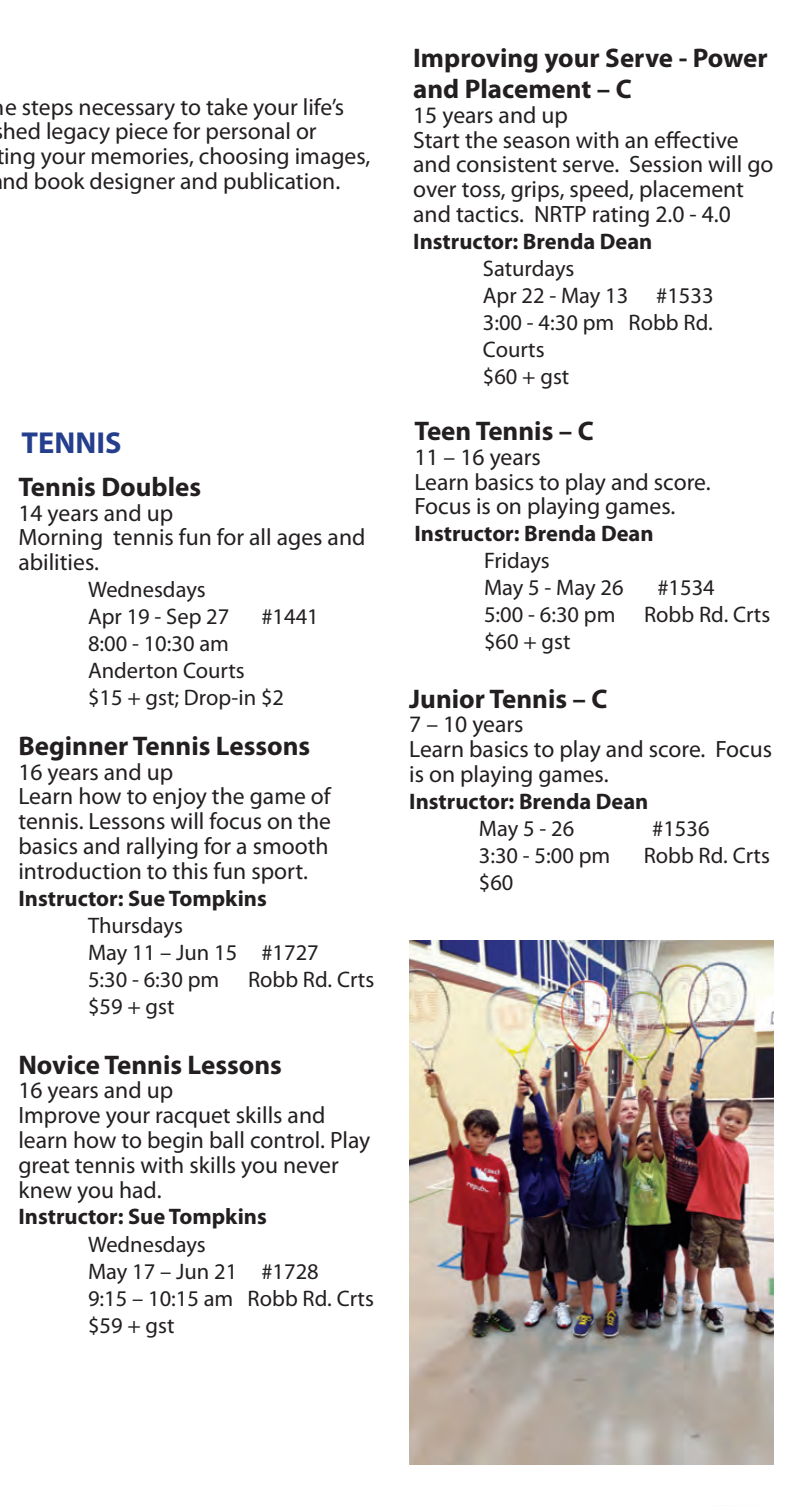
<style>
.page{position:relative;width:785px;height:1506px;background:#fff}
.page>*{position:absolute;margin:0;border:0;box-sizing:border-box;transform-origin:0 0}
.t1{font:700 30.38px "Myriad Pro";color:#253f8e}
.t2{font:700 27px/31.5px "Myriad Pro";color:#231f20}
.t3{font:23.62px/24.8px "Myriad Pro";color:#231f20}
.t4{font:22.5px/27px "Myriad Pro";color:#231f20}
.t5{font:700 22.5px "Myriad Pro";color:#231f20}
</style>
<div class="page">
<img style="left:409px;top:941px;width:365px;height:523px">
<p class="t3" style="left:-4px;top:94px;width:376px;text-indent:9px">e steps necessary to take your life’s hed legacy piece for personal or<br>ting your memories, choosing images, nd book designer and publication.</p>
<p class="t1" style="left:22px;top:423px;width:101px">TENNIS</p>
<p class="t2" style="left:18px;top:470px;width:184px">Tennis Doubles</p>
<p class="t3" style="left:18px;top:500px;width:349px">14 years and up<br>Morning tennis fun for all ages and abilities.</p>
<p class="t4" style="left:88px;top:575px;width:143px">Wednesdays<br>Apr 19 - Sep 27</p>
<p class="t4" style="left:261px;top:602px;width:59px">#1441</p>
<p class="t4" style="left:88px;top:629px;width:198px">8:00 - 10:30 am<br>Anderton Courts $15 + gst; Drop-in $2</p>
<p class="t2" style="left:18px;top:729px;width:293px">Beginner Tennis Lessons</p>
<p class="t3" style="left:18px;top:759px;width:314px">16 years and up<br>Learn how to enjoy the game of tennis. Lessons will focus on the basics and rallying for a smooth introduction to this fun sport.</p>
<p class="t5" style="left:18px;top:883px;width:250px">Instructor: Sue Tompkins</p>
<p class="t4" style="left:88px;top:911px;width:232px">Thursdays<br>May 11 – Jun 15 #1727<br>5:30 - 6:30 pm</p>
<p class="t4" style="left:248px;top:965px;width:128px">Robb Rd. Crts</p>
<p class="t4" style="left:88px;top:992px;width:88px">$59 + gst</p>
<p class="t2" style="left:18px;top:1048px;width:265px">Novice Tennis Lessons</p>
<p class="t3" style="left:18px;top:1077px;width:353px">16 years and up<br>Improve your racquet skills and learn how to begin ball control. Play great tennis with skills you never knew you had.</p>
<p class="t5" style="left:18px;top:1202px;width:250px">Instructor: Sue Tompkins</p>
<p class="t4" style="left:88px;top:1230px;width:287px">Wednesdays<br>May 17 – Jun 21 #1728<br>9:15 – 10:15 am Robb Rd. Crts $59 + gst</p>
<p class="t2" style="left:413px;top:41px;width:356px">Improving your Serve - Power and Placement – C</p>
<p class="t3" style="left:413px;top:102px;width:362px">15 years and up<br>Start the season with an effective and consistent serve. Session will go over toss, grips, speed, placement and tactics. NRTP rating 2.0 - 4.0</p>
<p class="t5" style="left:413px;top:227px;width:241px">Instructor: Brenda Dean</p>
<p class="t4" style="left:483px;top:254px;width:232px">Saturdays<br>Apr 22 - May 13 #1533<br>3:00 - 4:30 pm Robb Rd.<br>Courts<br>$60 + gst</p>
<p class="t2" style="left:414px;top:414px;width:181px">Teen Tennis – C</p>
<p class="t3" style="left:414px;top:444px;width:298px">11 – 16 years<br>Learn basics to play and score.<br>Focus is on playing games.</p>
<p class="t5" style="left:414px;top:519px;width:241px">Instructor: Brenda Dean</p>
<p class="t4" style="left:484px;top:547px;width:141px">Fridays<br>May 5 - May 26</p>
<p class="t4" style="left:657px;top:574px;width:59px">#1534</p>
<p class="t4" style="left:484px;top:601px;width:133px">5:00 - 6:30 pm</p>
<p class="t4" style="left:644px;top:601px;width:128px">Robb Rd. Crts</p>
<p class="t4" style="left:484px;top:628px;width:88px">$60 + gst</p>
<p class="t2" style="left:409px;top:682px;width:200px">Junior Tennis – C</p>
<p class="t3" style="left:409px;top:711px;width:364px">7 – 10 years<br>Learn basics to play and score. Focus is on playing games.</p>
<p class="t5" style="left:409px;top:786px;width:241px">Instructor: Brenda Dean</p>
<p class="t4" style="left:479px;top:814px;width:97px">May 5 - 26</p>
<p class="t4" style="left:652px;top:814px;width:59px">#1536</p>
<p class="t4" style="left:479px;top:841px;width:133px">3:30 - 5:00 pm</p>
<p class="t4" style="left:644px;top:841px;width:128px">Robb Rd. Crts</p>
<p class="t4" style="left:479px;top:868px;width:36px">$60</p>
</div>
